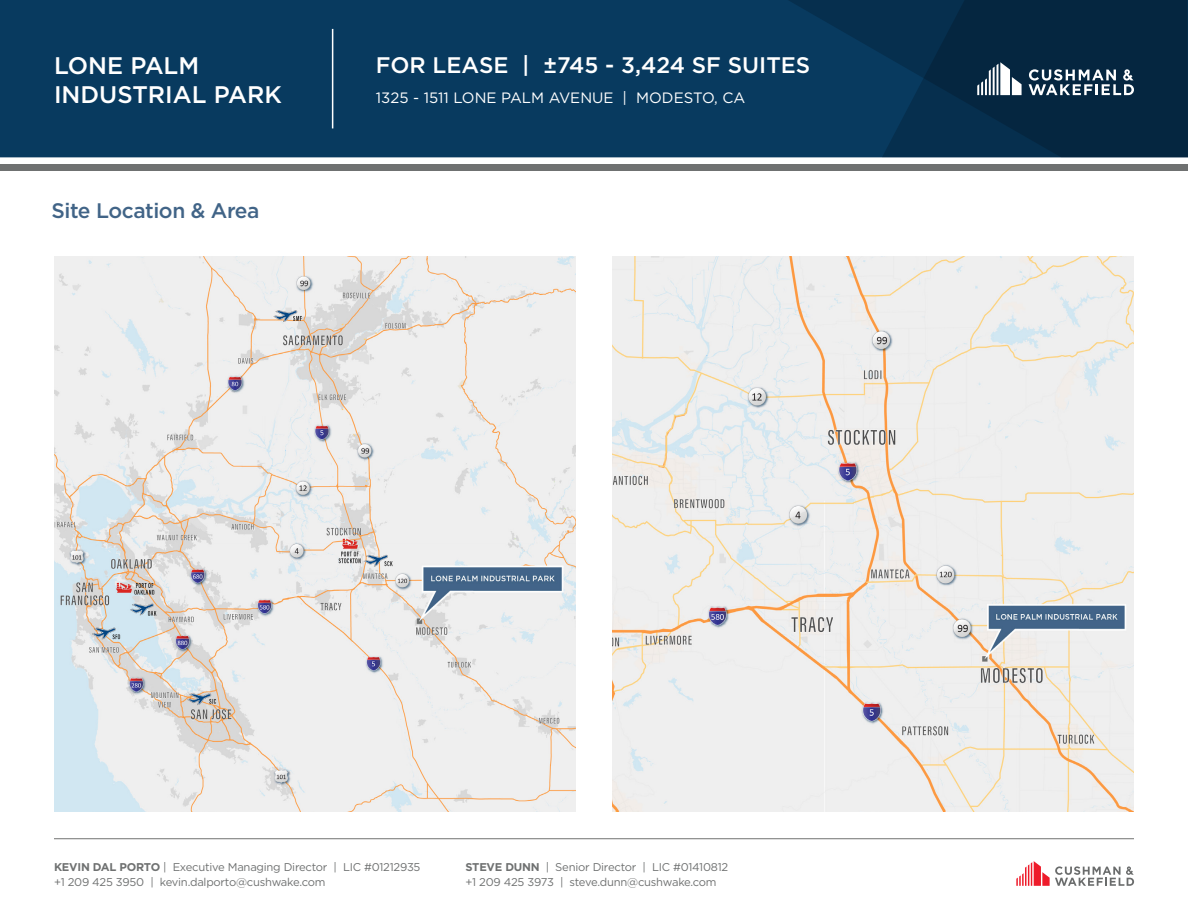
<style>
.page{position:relative;width:1188px;height:918px;background:#fff}
.page>*{position:absolute;margin:0;border:0;box-sizing:border-box;transform-origin:0 0}
.t1{font:500 24px/28.8px "Gotham";color:#fff}
.t2{font:500 22.5px "Gotham";color:#fff}
.t3{font:500 21px "Gotham";letter-spacing:-.02em;color:#416487}
.t4{font:15px "Gotham";color:#fff}
.t5{font:11.25px/15px "Gotham";letter-spacing:-.02em;color:#6f7171}
.s1{font-weight:700}
</style>
<div class="page">
<img style="left:54px;top:257px;width:522px;height:555px">
<div style="left:0;top:0;width:1188px;height:157px;background:#083a5f"></div>
<svg style="left:789px;top:0;width:399px;height:157px;fill:#052640"></svg>
<div style="left:0;top:164px;width:1188px;height:6px;background:#6f7171"></div>
<svg style="left:977px;top:62px;width:45px;height:33px"></svg>
<svg style="left:1029px;top:69px;width:105px;height:26px"></svg>
<svg style="left:1016px;top:861px;width:118px;height:25px"></svg>
<hr style="left:54px;top:838px;width:1080px;height:1px;background:#717271">
<hr style="left:332px;top:29px;width:1px;height:99px;background:#fff">
<img style="left:612px;top:257px;width:522px;height:555px">
<h1 class="t1" style="left:54px;top:51px;width:229px">LONE PALM<br>INDUSTRIAL PARK</h1>
<h3 class="t3" style="left:51px;top:196px;width:210px">Site Location &amp; Area</h3>
<h2 class="t2" style="left:376px;top:50px;width:436px">FOR LEASE | ±745 - 3,424 SF SUITES</h2>
<h3 class="t4" style="left:376px;top:88px;width:371px">1325 - 1511 LONE PALM AVENUE | MODESTO, CA</h3>
<p class="t5" style="left:54px;top:860px;width:368px"><span class="s1">KEVIN DAL PORTO</span> | Executive Managing Director | LIC #01212935 +1 209 425 3950 | kevin.dalporto@cushwake.com</p>
<p class="t5" style="left:465px;top:860px;width:264px"><span class="s1">STEVE DUNN</span> | Senior Director | LIC #01410812 +1 209 425 3973 | steve.dunn@cushwake.com</p>
</div>
